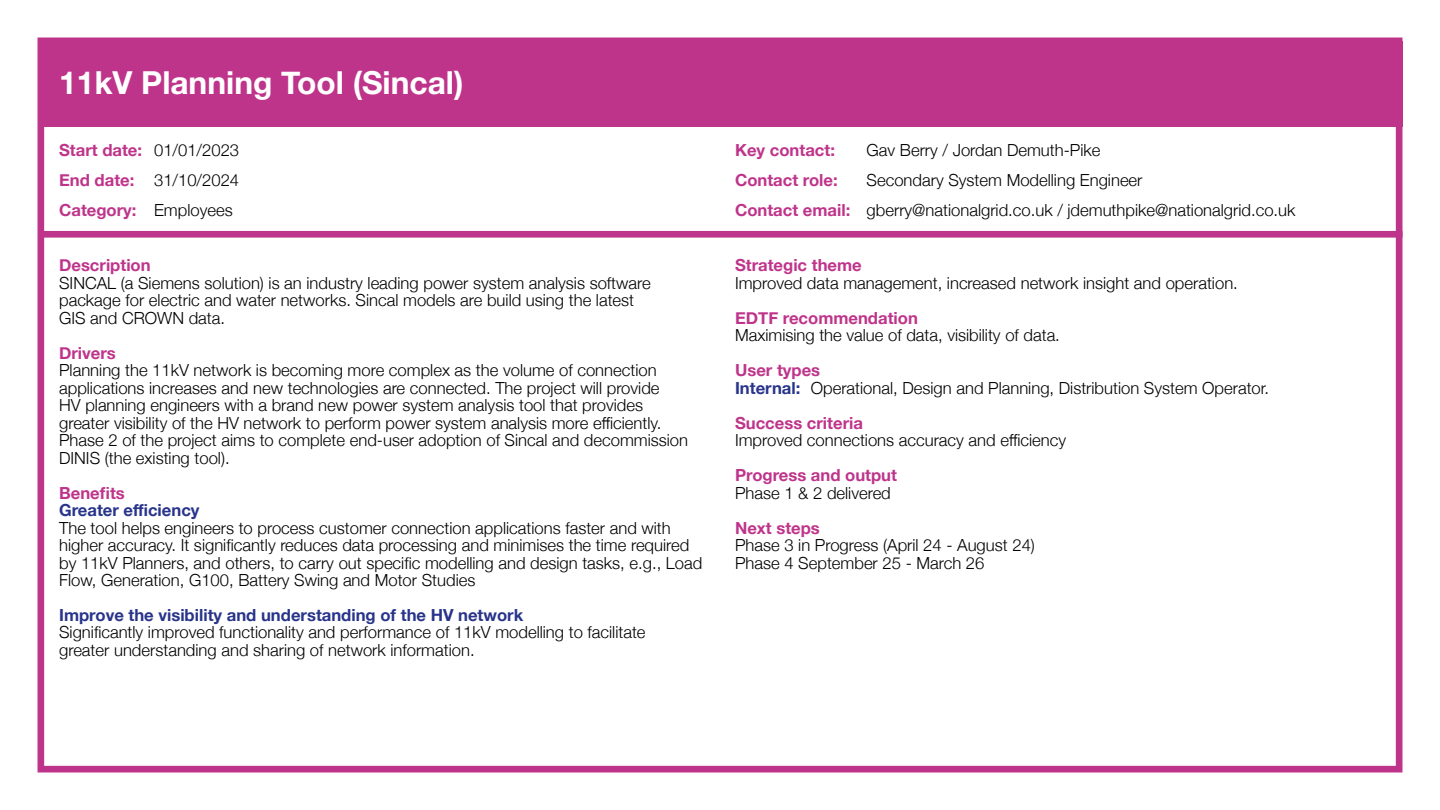
<style>
.page{position:relative;width:1440px;height:810px;background:#fff}
.page>*{position:absolute;margin:0;border:0;box-sizing:border-box;transform-origin:0 0}
.t1{font:700 31.65px "Helvetica Neue";color:#fff}
.t2{font:300 16.65px/17.5px "Helvetica Neue";color:#000}
.t3{font:700 16.65px "Helvetica Neue";color:#bf348b}
.t4{font:700 16.65px "Helvetica Neue";color:#28348b}
.s1{font-weight:700;color:#bf348b}
.s2{font-weight:700;color:#28348b}
</style>
<div class="page">
<div style="left:38px;top:38px;width:1365px;height:734px;background:#fff;border:7px solid #bf348b"></div>
<div style="left:42px;top:41px;width:1360px;height:86px;background:#bf348b"></div>
<div style="left:42px;top:231px;width:1361px;height:7px;background:#bf348b"></div>
<h1 class="t1" style="left:59px;top:58px;width:406px">11kV Planning Tool (Sincal)</h1>
<p class="t2" style="left:59px;top:134px;width:182px;line-height:30px;text-align:justify"><span class="s1">Start date:</span> 01/01/2023<br><span class="s1">End date:</span> 31/10/2024<br><span class="s1">Category:</span> Employees</p>
<p class="t3" style="left:735px;top:137px;width:101px">Key contact:</p>
<p class="t2" style="left:867px;top:140px;width:235px">Gav Berry / Jordan Demuth-Pike</p>
<p class="t2" style="left:735px;top:164px;width:562px;line-height:30px;text-indent:132px">Secondary System Modelling Engineer<br><span class="s1">Contact email:</span> gberry@nationalgrid.co.uk / jdemuthpike@nationalgrid.co.uk</p>
<p class="t3" style="left:735px;top:167px;width:104px">Contact role:</p>
<p class="t3" style="left:59px;top:252px;width:93px">Description</p>
<p class="t2" style="left:59px;top:273px;width:593px">SINCAL (a Siemens solution) is an industry leading power system analysis software package for electric and water networks. Sincal models are build using the latest<br>GIS and CROWN data.</p>
<p class="t3" style="left:59px;top:340px;width:58px">Drivers</p>
<p class="t2" style="left:59px;top:360px;width:630px">Planning the 11kV network is becoming more complex as the volume of connection applications increases and new technologies are connected. The project will provide<br>HV planning engineers with a brand new power system analysis tool that provides greater visibility of the HV network to perform power system analysis more efficiently.<br>Phase 2 of the project aims to complete end-user adoption of Sincal and decommission DINIS (the existing tool).</p>
<p class="t3" style="left:59px;top:480px;width:67px">Benefits</p>
<p class="t4" style="left:59px;top:497px;width:142px">Greater efficiency</p>
<p class="t2" style="left:59px;top:518px;width:645px">The tool helps engineers to process customer connection applications faster and with higher accuracy. It significantly reduces data processing and minimises the time required by 11kV Planners, and others, to carry out specific modelling and design tasks, e.g., Load Flow, Generation, G100, Battery Swing and Motor Studies</p>
<p class="t4" style="left:59px;top:602px;width:466px">Improve the visibility and understanding of the HV network</p>
<p class="t2" style="left:59px;top:623px;width:588px">Significantly improved functionality and performance of 11kV modelling to facilitate greater understanding and sharing of network information.</p>
<p class="t3" style="left:735px;top:252px;width:128px">Strategic theme</p>
<p class="t2" style="left:735px;top:273px;width:504px">Improved data management, increased network insight and operation.</p>
<p class="t3" style="left:735px;top:305px;width:184px">EDTF recommendation</p>
<p class="t2" style="left:735px;top:325px;width:326px">Maximising the value of data, visibility of data.</p>
<p class="t2" style="left:735px;top:360px;width:536px"><span class="s1">User types<br></span><span class="s2">Internal:</span> Operational, Design and Planning, Distribution System Operator.</p>
<p class="t3" style="left:735px;top:410px;width:129px">Success criteria</p>
<p class="t2" style="left:735px;top:430px;width:333px">Improved connections accuracy and efficiency</p>
<p class="t3" style="left:735px;top:462px;width:163px">Progress and output</p>
<p class="t2" style="left:735px;top:483px;width:157px">Phase 1 &amp; 2 delivered</p>
<p class="t3" style="left:735px;top:515px;width:86px">Next steps</p>
<p class="t2" style="left:735px;top:535px;width:301px">Phase 3 in Progress (April 24 - August 24)<br>Phase 4 September 25 - March 26</p>
</div>
